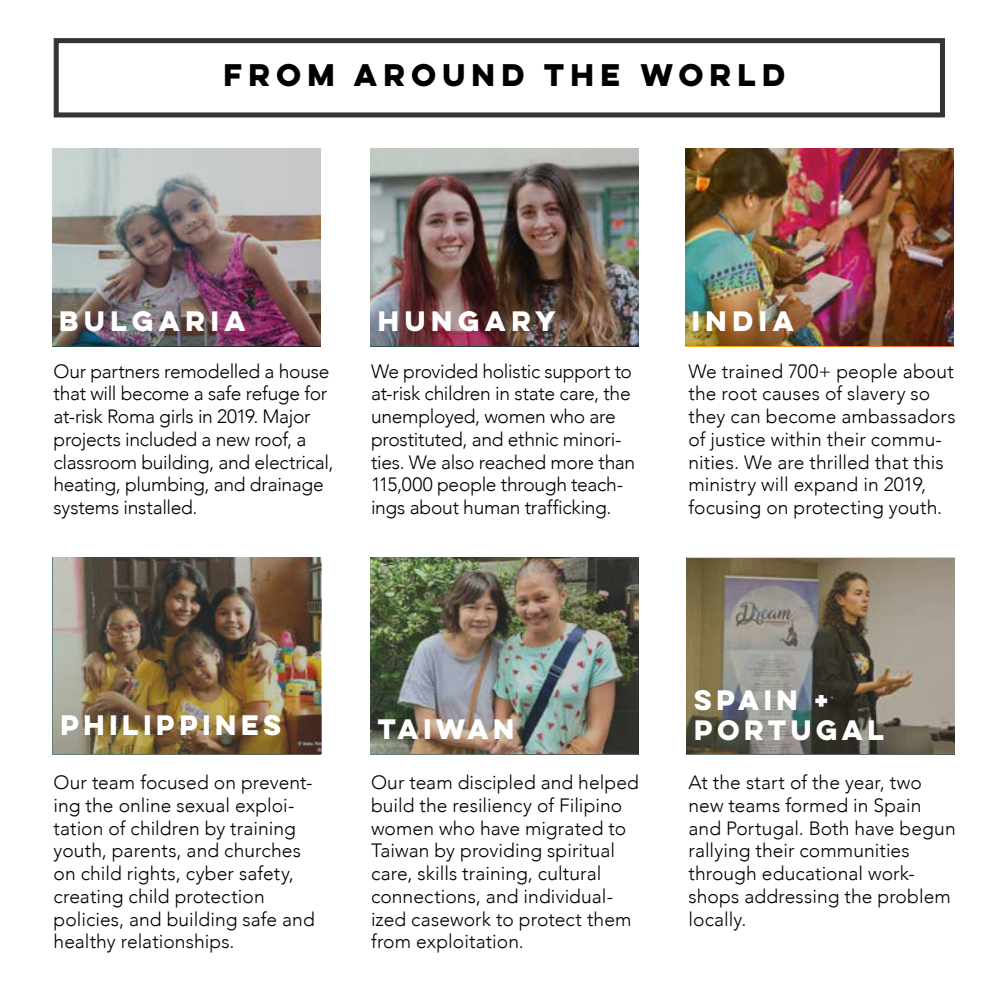
<style>
.page{position:relative;width:1008px;height:1008px;background:#fff}
.page>*{position:absolute;margin:0;border:0;box-sizing:border-box;transform-origin:0 0}
.t1{font:700 28px "Lulo Clean One";color:#000}
.t2{font:700 25.2px "Lulo Clean One";letter-spacing:-.04em;color:#fff}
.t3{font:700 25.2px "Lulo Clean One";color:#fff}
.t4{font:300 19.25px/22.8px "Avenir";color:#000}
</style>
<div class="page">
<img style="left:53px;top:149px;width:268px;height:197px">
<img style="left:54px;top:557px;width:267px;height:197px">
<img style="left:370px;top:149px;width:268px;height:197px">
<img style="left:370px;top:557px;width:268px;height:197px">
<img style="left:685px;top:149px;width:268px;height:197px">
<div style="left:54px;top:38px;width:891px;height:79px;border:5px solid #353536"></div>
<img style="left:687px;top:558px;width:268px;height:196px">
<h1 class="t1" style="left:224px;top:53px;width:569px">FROM AROUND THE WORLD</h1>
<h2 class="t3" style="left:59px;top:302px;width:194px">BULGARIA</h2>
<h2 class="t3" style="left:378px;top:302px;width:185px">HUNGARY</h2>
<h2 class="t2" style="left:692px;top:302px;width:109px">INDIA</h2>
<p class="t4" style="left:54px;top:360px;width:281px">Our partners remodelled a house that will become a safe refuge for at-risk Roma girls in 2019. Major projects included a new roof, a classroom building, and electrical, heating, plumbing, and drainage systems installed.</p>
<p class="t4" style="left:371px;top:360px;width:266px">We provided holistic support to at-risk children in state care, the unemployed, women who are prostituted, and ethnic minori&shy;ties. We also reached more than<br>115,000 people through teach&shy;ings about human trafficking.</p>
<p class="t4" style="left:689px;top:360px;width:269px">We trained 700+ people about the root causes of slavery so they can become ambassadors of justice within their commu&shy;nities. We are thrilled that this ministry will expand in 2019, focusing on protecting youth.</p>
<h2 class="t2" style="left:694px;top:681px;width:141px">SPAIN +</h2>
<h2 class="t2" style="left:60px;top:706px;width:228px">PHILIPPINES</h2>
<h2 class="t2" style="left:378px;top:710px;width:144px">TAIWAN</h2>
<h2 class="t2" style="left:694px;top:711px;width:197px">PORTUGAL</h2>
<p class="t4" style="left:54px;top:771px;width:263px">Our team focused on prevent&shy;ing the online sexual exploi&shy;tation of children by training youth, parents, and churches on child rights, cyber safety, creating child protection policies, and building safe and healthy relationships.</p>
<p class="t4" style="left:371px;top:771px;width:269px">Our team discipled and helped build the resiliency of Filipino women who have migrated to<br>Taiwan by providing spiritual care, skills training, cultural connections, and individual&shy;ized casework to protect them from exploitation.</p>
<p class="t4" style="left:689px;top:771px;width:269px">At the start of the year, two new teams formed in Spain and Portugal. Both have begun rallying their communities through educational work&shy;shops addressing the problem locally.</p>
</div>
